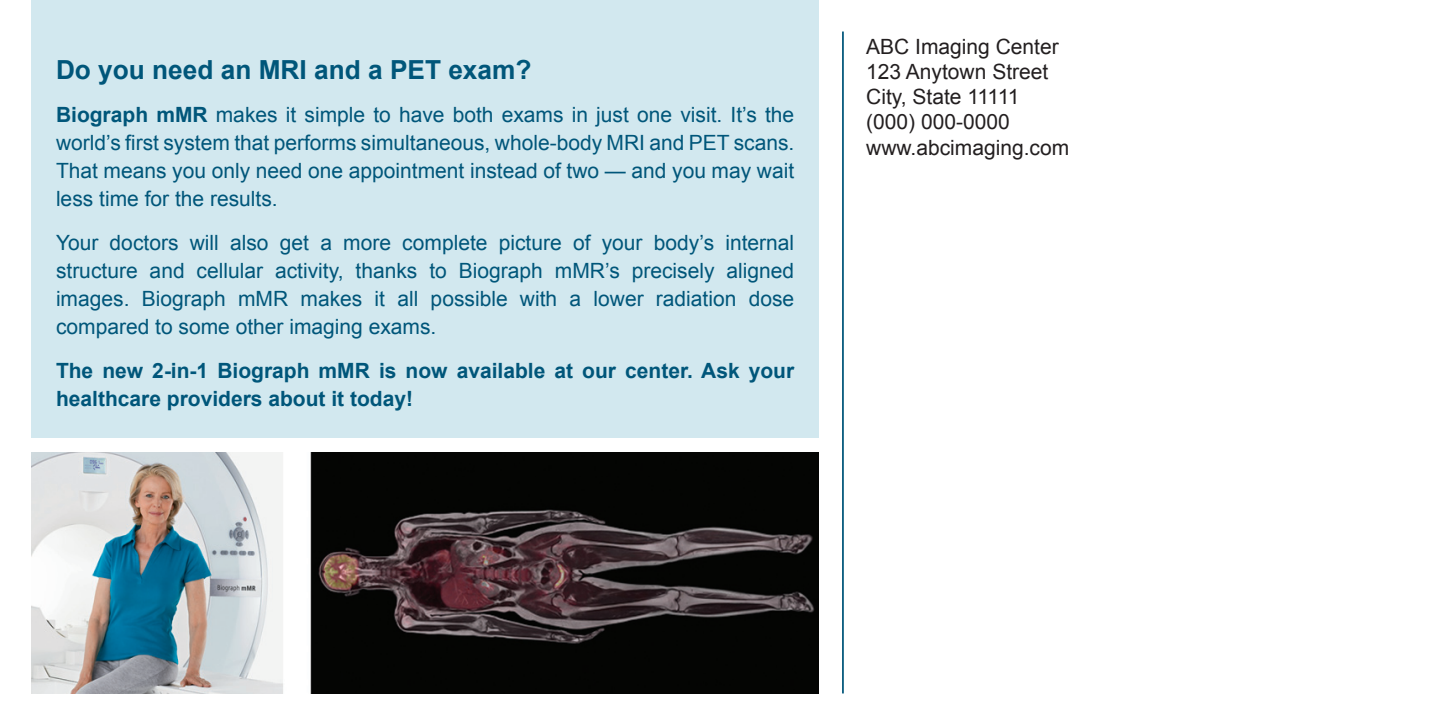
<style>
.page{position:relative;width:1449px;height:725px;background:#fff}
.page>*{position:absolute;margin:0;border:0;box-sizing:border-box;transform-origin:0 0}
.t1{font:700 26.25px "Arial";color:#00567a}
.t2{font:21px/28px "Arial";color:#00567a;text-align:justify}
.t3{font:700 21px/28px "Arial";color:#00567a}
.t4{font:21px/25.2px "Arial";color:#231f20}
.s1{font-weight:700}
</style>
<div class="page">
<div style="left:32px;top:0;width:787px;height:437px;background:#d2e8ef"></div>
<hr style="left:842px;top:32px;width:2px;height:661px;background:#00567a">
<img style="left:31px;top:452px;width:788px;height:241px">
<p class="t1" style="left:56px;top:52px;width:477px">Do you need an MRI and a PET exam?</p>
<p class="t2" style="left:56px;top:101px;width:740px"><span class="s1">Biograph mMR</span> makes it simple to have both exams in just one visit. It’s the world’s first system that performs simultaneous, whole-body MRI and PET scans.<br>That means you only need one appointment instead of two — and you may wait less time for the results.</p>
<p class="t2" style="left:56px;top:229px;width:740px">Your doctors will also get a more complete picture of your body’s internal structure and cellular activity, thanks to Biograph mMR’s precisely aligned images. Biograph mMR makes it all possible with a lower radiation dose compared to some other imaging exams.</p>
<p class="t3" style="left:56px;top:357px;width:740px">The new 2-in-1 Biograph mMR is now available at our center. Ask your healthcare providers about it today!</p>
<p class="t4" style="left:866px;top:34px;width:205px">ABC Imaging Center<br>123 Anytown Street<br>City, State 11111 (000) 000-0000 www.abcimaging.com</p>
</div>
